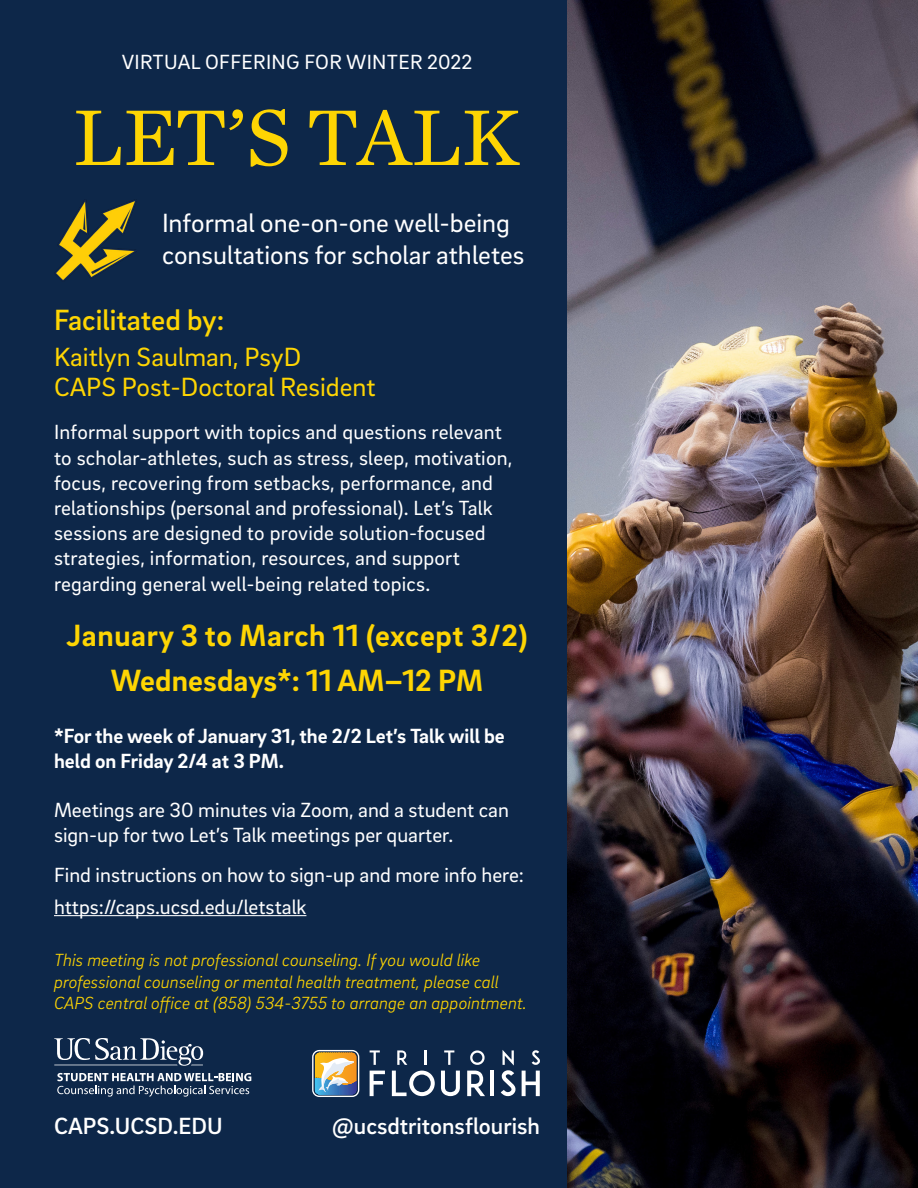
<style>
.page{position:relative;width:918px;height:1188px;background:#fff}
.page>*{position:absolute;margin:0;border:0;box-sizing:border-box;transform-origin:0 0}
.t1{font:82.5px "Chronicle Text G1";color:#fed503}
.t2{font:700 31.5px "Brix Sans";letter-spacing:.01em;color:#fed503}
.t3{font:500 30px "Brix Sans";color:#fed503}
.t4{font:27px/32.4px "Brix Sans";color:#fff}
.t5{font:27px "Brix Sans";color:#fed503}
.t6{font:500 24px "Brix Sans";color:#fff}
.t7{font:21px/25.2px "Brix Sans";letter-spacing:.01em;color:#fff}
.t8{font:700 21px/25.2px "Brix Sans";color:#fff}
.t9{font:italic 300 18px/21.6px "Brix Sans";color:#fed503}
</style>
<div class="page">
<img style="left:567px;top:0;width:351px;height:1188px">
<div style="left:0;top:0;width:567px;height:1188px;background:#0d2749"></div>
<hr style="left:54px;top:915px;width:252px;height:1px;background:#fff">
<svg style="left:54px;top:1038px;width:149px;height:28px"></svg>
<svg style="left:57px;top:1073px;width:194px;height:24px"></svg>
<svg style="left:370px;top:1050px;width:10px;height:15px"></svg>
<svg style="left:397px;top:1050px;width:10px;height:15px"></svg>
<svg style="left:425px;top:1050px;width:2px;height:15px"></svg>
<svg style="left:444px;top:1050px;width:10px;height:15px"></svg>
<svg style="left:470px;top:1050px;width:15px;height:15px"></svg>
<svg style="left:532px;top:1050px;width:8px;height:15px"></svg>
<svg style="left:370px;top:1071px;width:15px;height:25px"></svg>
<svg style="left:392px;top:1071px;width:43px;height:25px"></svg>
<svg style="left:441px;top:1071px;width:19px;height:25px"></svg>
<svg style="left:467px;top:1071px;width:18px;height:25px"></svg>
<hr style="left:490px;top:1071px;width:4px;height:25px;background:#fff">
<svg style="left:501px;top:1050px;width:15px;height:46px"></svg>
<svg style="left:522px;top:1071px;width:18px;height:25px"></svg>
<svg style="left:312px;top:1050px;width:47px;height:47px;background:#b5ab8d"></svg>
<img style="left:56px;top:199px;width:80px;height:81px">
<p class="t7" style="left:122px;top:49px;width:352px">VIRTUAL OFFERING FOR WINTER 2022</p>
<p class="t1" style="left:73px;top:75px;width:450px">LET’S TALK</p>
<p class="t4" style="left:162px;top:205px;width:364px">Informal one-on-one well-being consultations for scholar athletes</p>
<p class="t3" style="left:54px;top:300px;width:172px">Facilitated by:</p>
<p class="t5" style="left:54px;top:340px;width:249px">Kaitlyn Saulman, PsyD</p>
<p class="t5" style="left:54px;top:370px;width:323px">CAPS Post-Doctoral Resident</p>
<p class="t7" style="left:54px;top:419px;width:460px">Informal support with topics and questions relevant to scholar-athletes, such as stress, sleep, motivation, focus, recovering from setbacks, performance, and relationships (personal and professional). Let’s Talk sessions are designed to provide solution-focused strategies, information, resources, and support regarding general well-being related topics.</p>
<p class="t2" style="left:66px;top:615px;width:463px">January 3 to March 11 (except 3/2)</p>
<p class="t2" style="left:111px;top:660px;width:374px">Wednesdays*: 11 AM–12 PM</p>
<p class="t8" style="left:54px;top:722px;width:452px">*For the week of January 31, the 2/2 Let’s Talk will be held on Friday 2/4 at 3 PM.</p>
<p class="t7" style="left:54px;top:797px;width:456px">Meetings are 30 minutes via Zoom, and a student can sign-up for two Let’s Talk meetings per quarter.</p>
<p class="t7" style="left:54px;top:861px;width:472px">Find instructions on how to sign-up and more info here:</p>
<p class="t7" style="left:54px;top:893px;width:254px">https://caps.ucsd.edu/letstalk</p>
<p class="t9" style="left:54px;top:949px;width:474px">This meeting is not professional counseling. If you would like professional counseling or mental health treatment, please call<br>CAPS central office at (858) 534-3755 to arrange an appointment.</p>
<p class="t6" style="left:54px;top:1110px;width:170px">CAPS.UCSD.EDU</p>
<p class="t6" style="left:332px;top:1110px;width:209px">@ucsdtritonsflourish</p>
</div>
